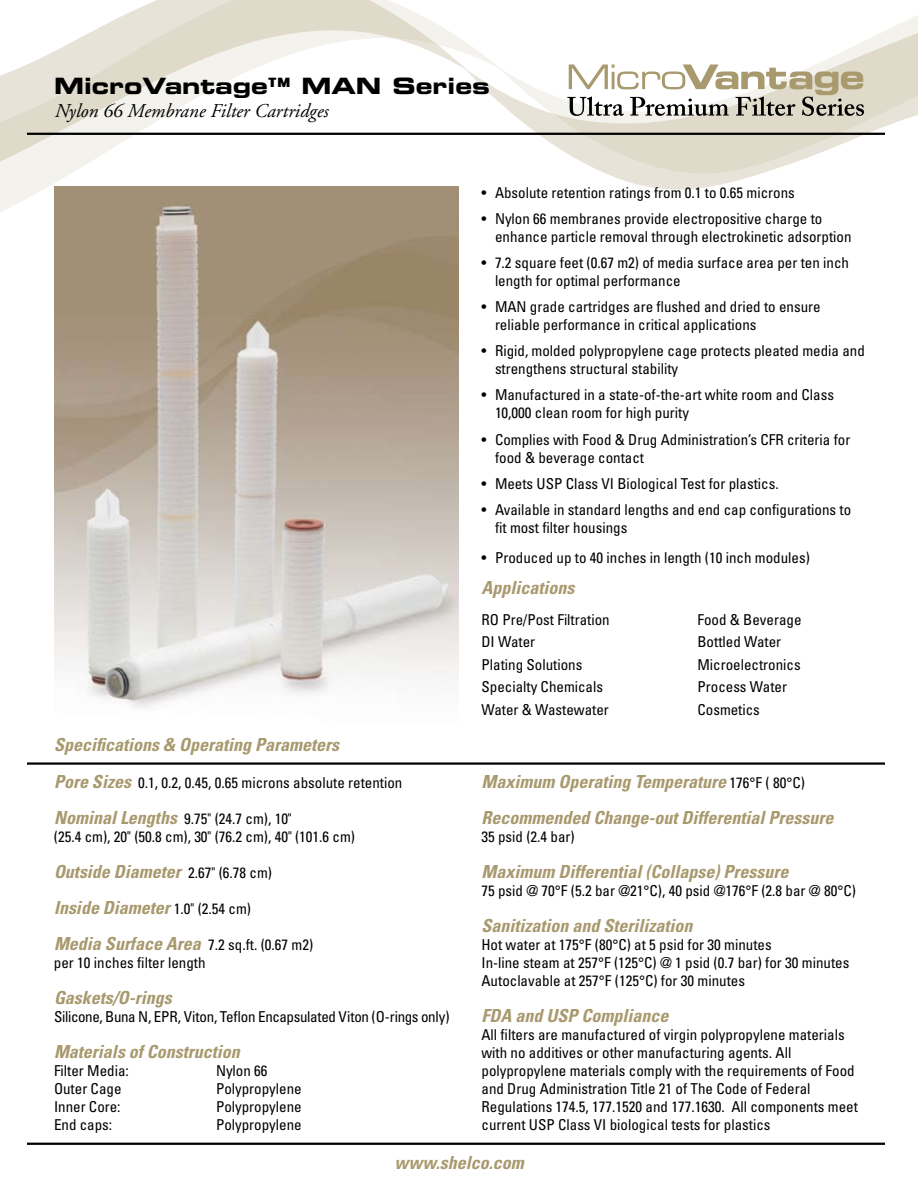
<style>
.page{position:relative;width:918px;height:1188px;background:#fff}
.page>*{position:absolute;margin:0;border:0;box-sizing:border-box;transform-origin:0 0}
.t1{font:22.5px "Eurostile Bold Extended Two";color:#000}
.t2{font:italic 19.5px "Adobe Garamond";color:#000}
.t3{font:italic 700 condensed 18px/36px "Univers";color:#a8996e}
.t4{font:condensed 15px/18px "Univers";color:#000}
.t5{font:condensed 15px "Univers";letter-spacing:-.02em;color:#000}
.s1{font-weight:700;font-style:italic;font-size:18px;color:#a8996e}
.s2{font-weight:400;font-style:normal;font-size:15px;color:#000}
</style>
<div class="page">
<svg style="left:0;top:0;width:464px;height:200px"></svg>
<svg style="left:464px;top:15px;width:454px;height:175px"></svg>
<hr style="left:27px;top:1143px;width:858px;height:2px;background:#000">
<hr style="left:27px;top:133px;width:858px;height:2px;background:#000">
<hr style="left:27px;top:762px;width:858px;height:3px;background:#000">
<img style="left:54px;top:186px;width:405px;height:522px">
<svg style="left:567px;top:64px;width:297px;height:52px"></svg>
<h1 class="t1" style="left:54px;top:70px;width:437px">MicroVantage™ MAN Series</h1>
<h2 class="t2" style="left:54px;top:101px;width:275px">Nylon 66 Membrane Filter Cartridges</h2>
<p class="t3" style="left:54px;top:726px;width:286px">Specifications &amp; Operating Parameters</p>
<p class="t4" style="left:482px;top:183px;width:315px">• Absolute retention ratings from 0.1 to 0.65 microns</p>
<p class="t4" style="left:495px;top:210px;width:358px;text-indent:-14px">• Nylon 66 membranes provide electropositive charge to enhance particle removal through electrokinetic adsorption</p>
<p class="t4" style="left:495px;top:254px;width:356px;text-indent:-14px">• 7.2 square feet (0.67 m2) of media surface area per ten inch length for optimal performance</p>
<p class="t4" style="left:495px;top:298px;width:327px;text-indent:-14px">• MAN grade cartridges are flushed and dried to ensure reliable performance in critical applications</p>
<p class="t4" style="left:495px;top:342px;width:371px;text-indent:-14px">• Rigid, molded polypropylene cage protects pleated media and strengthens structural stability</p>
<p class="t4" style="left:495px;top:386px;width:341px;text-indent:-14px">• Manufactured in a state-of-the-art white room and Class<br>10,000 clean room for high purity</p>
<p class="t4" style="left:495px;top:430px;width:357px;text-indent:-14px">• Complies with Food &amp; Drug Administration’s CFR criteria for food &amp; beverage contact</p>
<p class="t4" style="left:482px;top:474px;width:299px">• Meets USP Class VI Biological Test for plastics.</p>
<p class="t4" style="left:495px;top:500px;width:358px;text-indent:-14px">• Available in standard lengths and end cap configurations to fit most filter housings</p>
<p class="t4" style="left:482px;top:549px;width:330px">• Produced up to 40 inches in length (10 inch modules)</p>
<p class="t3" style="left:482px;top:570px;width:95px">Applications</p>
<p class="t4" style="left:482px;top:610px;width:130px">RO Pre/Post Filtration</p>
<p class="t4" style="left:698px;top:610px;width:106px">Food &amp; Beverage</p>
<p class="t4" style="left:482px;top:633px;width:55px">DI Water</p>
<p class="t4" style="left:698px;top:633px;width:85px">Bottled Water</p>
<p class="t4" style="left:482px;top:655px;width:102px">Plating Solutions</p>
<p class="t4" style="left:698px;top:655px;width:105px">Microelectronics</p>
<p class="t4" style="left:482px;top:678px;width:123px">Specialty Chemicals</p>
<p class="t4" style="left:698px;top:678px;width:91px">Process Water</p>
<p class="t4" style="left:482px;top:700px;width:129px">Water &amp; Wastewater</p>
<p class="t4" style="left:698px;top:700px;width:64px">Cosmetics</p>
<p class="t4" style="left:54px;top:774px;width:350px"><span class="s1">Pore Sizes</span> 0.1, 0.2, 0.45, 0.65 microns absolute retention</p>
<p class="t4" style="left:54px;top:810px;width:303px"><span class="s1">Nominal Lengths</span> 9.75" (24.7 cm), 10"<br>(25.4 cm), 20" (50.8 cm), 30" (76.2 cm), 40" (101.6 cm)</p>
<p class="t3" style="left:54px;top:854px;width:220px">Outside Diameter <span class="s2">2.67" (6.78 cm)<br></span>Inside Diameter <span class="s2">1.0" (2.54 cm)</span></p>
<p class="t4" style="left:54px;top:936px;width:261px"><span class="s1">Media Surface Area</span> 7.2 sq.ft. (0.67 m2) per 10 inches filter length</p>
<p class="t3" style="left:54px;top:980px;width:119px">Gaskets/O-rings</p>
<p class="t5" style="left:54px;top:1007px;width:397px">Silicone, Buna N, EPR, Viton, Teflon Encapsulated Viton (O-rings only)</p>
<p class="t3" style="left:54px;top:1034px;width:187px">Materials of Construction</p>
<p class="t4" style="left:54px;top:1062px;width:76px">Filter Media:</p>
<p class="t4" style="left:216px;top:1062px;width:53px">Nylon 66</p>
<p class="t4" style="left:54px;top:1080px;width:69px">Outer Cage</p>
<p class="t4" style="left:216px;top:1080px;width:87px">Polypropylene</p>
<p class="t4" style="left:54px;top:1098px;width:68px">Inner Core:</p>
<p class="t4" style="left:216px;top:1098px;width:87px">Polypropylene</p>
<p class="t4" style="left:54px;top:1116px;width:60px">End caps:</p>
<p class="t4" style="left:216px;top:1116px;width:87px">Polypropylene</p>
<p class="t3" style="left:482px;top:764px;width:353px">Maximum Operating Temperature <span class="s2">176°F ( 80°C)<br></span>Recommended Change-out Differential Pressure</p>
<p class="t4" style="left:482px;top:828px;width:95px">35 psid (2.4 bar)</p>
<p class="t3" style="left:482px;top:854px;width:308px">Maximum Differential (Collapse) Pressure</p>
<p class="t4" style="left:482px;top:882px;width:376px">75 psid @ 70°F (5.2 bar @21°C), 40 psid @176°F (2.8 bar @ 80°C)</p>
<p class="t3" style="left:482px;top:908px;width:213px">Sanitization and Sterilization</p>
<p class="t4" style="left:482px;top:936px;width:369px">Hot water at 175°F (80°C) at 5 psid for 30 minutes<br>In-line steam at 257°F (125°C) @ 1 psid (0.7 bar) for 30 minutes<br>Autoclavable at 257°F (125°C) for 30 minutes</p>
<p class="t3" style="left:482px;top:998px;width:189px">FDA and USP Compliance</p>
<p class="t4" style="left:482px;top:1026px;width:378px">All filters are manufactured of virgin polypropylene materials with no additives or other manufacturing agents. All polypropylene materials comply with the requirements of Food and Drug Administration Title 21 of The Code of Federal Regulations 174.5, 177.1520 and 177.1630. All components meet current USP Class VI biological tests for plastics</p>
<p class="t3" style="left:394px;top:1145px;width:131px">www.shelco.com</p>
</div>
